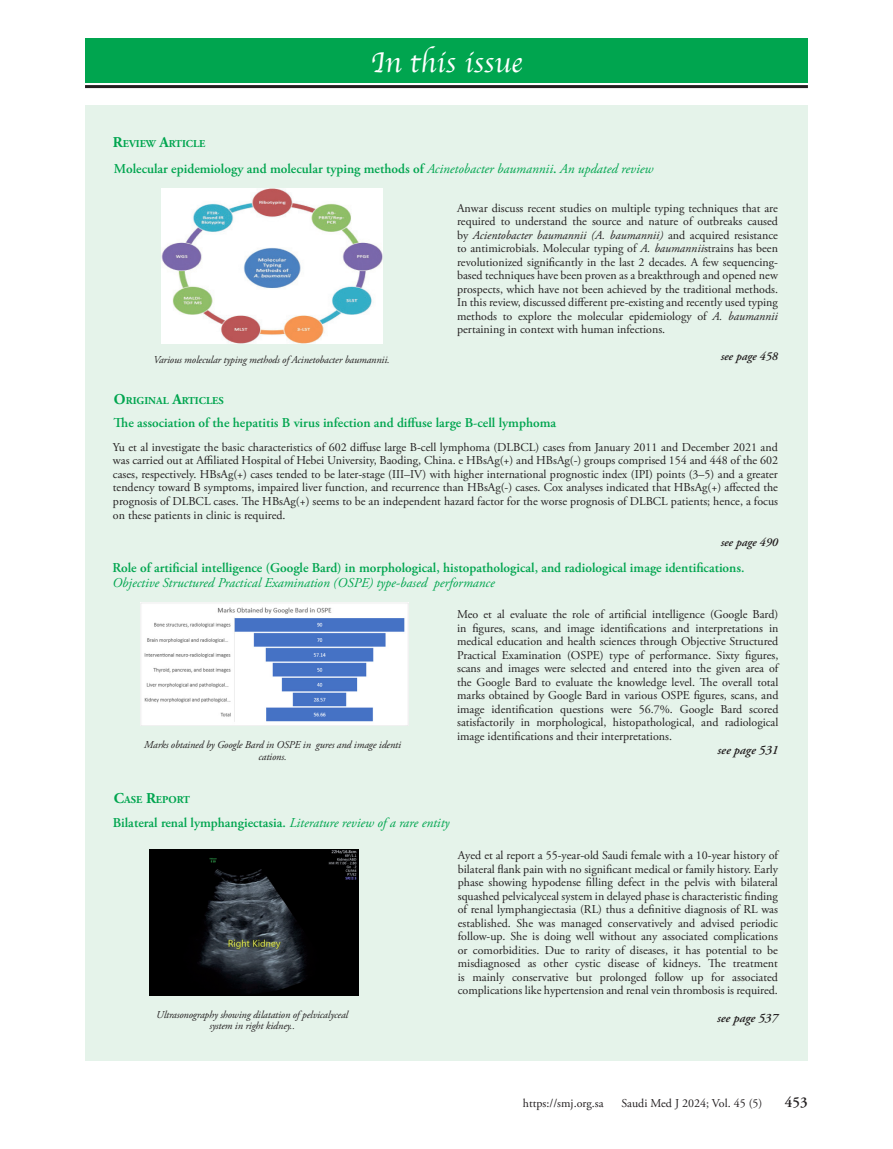
<style>
.page{position:relative;width:893px;height:1149px;background:#fff}
.page>*{position:absolute;margin:0;border:0;box-sizing:border-box;transform-origin:0 0}
.t1{font:30px "Apple Chancery";color:#fff}
.t2{font:600 15px "Adobe Garamond Pro";color:#231f20}
.t3{font:600 13.5px/15px "Adobe Garamond Pro";color:#00a54f}
.t4{font:italic 600 12.75px "Adobe Garamond Pro";color:#231f20}
.t5{font:12px/13.5px "Adobe Garamond Pro";color:#231f20;text-align:justify}
.t6{font:italic 600 12px "Adobe Garamond Pro";color:#231f20}
.t7{font:italic 10.5px/11.2px "Adobe Garamond Pro";letter-spacing:-.01em;color:#231f20;text-align:center}
.t8{font:700 10.5px "Adobe Garamond Pro";color:#00a54f}
.s1{font-size:15px}
.s2{font-weight:400;font-style:italic}
.s3{font-style:italic}
</style>
<div class="page">
<div style="left:85px;top:106px;width:723px;height:954px;background:#e5f3ea"></div>
<div style="left:85px;top:38px;width:723px;height:44px;background:#00a54f"></div>
<hr style="left:85px;top:85px;width:723px;height:3px;background:#231f20">
<img style="left:162px;top:188px;width:221px;height:156px">
<img style="left:140px;top:602px;width:268px;height:123px">
<img style="left:149px;top:849px;width:209px;height:145px">
<p class="t8" style="left:113px;top:137px;width:94px"><span class="s1">R</span>EVIEW <span class="s1">A</span>RTICLE</p>
<p class="t1" style="left:371px;top:39px;width:153px">In this issue</p>
<p class="t3" style="left:114px;top:161px;width:541px">Molecular epidemiology and molecular typing methods of <span class="s2">Acinetobacter baumannii</span>. <span class="s2">An updated review</span></p>
<p class="t7" style="left:153px;top:354px;width:238px">Various molecular typing methods of Acinetobacter baumannii.</p>
<p class="t8" style="left:114px;top:394px;width:111px"><span class="s1">O</span>RIGINAL <span class="s1">A</span>RTICLES</p>
<p class="t5" style="left:457px;top:201px;width:322px">Anwar discuss recent studies on multiple typing techniques that are required to understand the source and nature of outbreaks caused by <span class="s3">Acientobacter baumannii (A. baumannii)</span> and acquired resistance to antimicrobials. Molecular typing of <span class="s3">A. baumannii</span>strains has been revolutionized significantly in the last 2 decades. A few sequencing&shy;based techniques have been proven as a breakthrough and opened new prospects, which have not been achieved by the traditional methods.<br>In this review, discussed different pre-existing and recently used typing methods to explore the molecular epidemiology of <span class="s3">A. baumannii </span>pertaining in context with human infections.</p>
<p class="t6" style="left:721px;top:349px;width:59px">see page 458</p>
<p class="t3" style="left:114px;top:415px;width:444px">The association of the hepatitis B virus infection and diffuse large B-cell lymphoma</p>
<p class="t5" style="left:113px;top:440px;width:667px">Yu et al investigate the basic characteristics of 602 diffuse large B-cell lymphoma (DLBCL) cases from January 2011 and December 2021 and was carried out at Affiliated Hospital of Hebei University, Baoding, China. e HBsAg(+) and HBsAg(-) groups comprised 154 and 448 of the 602 cases, respectively. HBsAg(+) cases tended to be later-stage (III–IV) with higher international prognostic index (IPI) points (3–5) and a greater tendency toward B symptoms, impaired liver function, and recurrence than HBsAg(-) cases. Cox analyses indicated that HBsAg(+) affected the prognosis of DLBCL cases. The HBsAg(+) seems to be an independent hazard factor for the worse prognosis of DLBCL patients; hence, a focus on these patients in clinic is required.</p>
<p class="t6" style="left:721px;top:534px;width:59px">see page 490</p>
<p class="t3" style="left:112px;top:560px;width:634px">Role of artificial intelligence (Google Bard) in morphological, histopathological, and radiological image identifications.<br><span class="s2">Objective Structured Practical Examination (OSPE) type-based performance</span></p>
<p class="t7" style="left:144px;top:739px;width:258px">Marks obtained by Google Bard in OSPE in gures and image identi cations.</p>
<p class="t8" style="left:114px;top:792px;width:77px"><span class="s1">C</span>ASE <span class="s1">R</span>EPORT</p>
<p class="t5" style="left:457px;top:608px;width:323px">Meo et al evaluate the role of artificial intelligence (Google Bard) in figures, scans, and image identifications and interpretations in medical education and health sciences through Objective Structured Practical Examination (OSPE) type of performance. Sixty figures, scans and images were selected and entered into the given area of the Google Bard to evaluate the knowledge level. The overall total marks obtained by Google Bard in various OSPE figures, scans, and image identification questions were 56.7%. Google Bard scored satisfactorily in morphological, histopathological, and radiological image identifications and their interpretations.</p>
<p class="t4" style="left:718px;top:742px;width:62px">see page 531</p>
<p class="t3" style="left:113px;top:815px;width:338px">Bilateral renal lymphangiectasia. <span class="s2">Literature review of a rare entity</span></p>
<p class="t7" style="left:156px;top:1008px;width:193px">Ultrasonography showing dilatation of pelvicalyceal system in right kidney..</p>
<p class="t5" style="left:458px;top:848px;width:322px">Ayed et al report a 55-year-old Saudi female with a 10-year history of bilateral flank pain with no significant medical or family history. Early phase showing hypodense filling defect in the pelvis with bilateral squashed pelvicalyceal system in delayed phase is characteristic finding of renal lymphangiectasia (RL) thus a definitive diagnosis of RL was established. She was managed conservatively and advised periodic follow-up. She is doing well without any associated complications or comorbidities. Due to rarity of diseases, it has potential to be misdiagnosed as other cystic disease of kidneys. The treatment is mainly conservative but prolonged follow up for associated complications like hypertension and renal vein thrombosis is required.</p>
<p class="t4" style="left:717px;top:1010px;width:62px">see page 537</p>
<p class="t5" style="left:523px;top:1096px;width:82px">https://smj.org.sa</p>
<p class="t5" style="left:622px;top:1096px;width:142px">Saudi Med J 2024; Vol. 45 (5)</p>
<p class="t2" style="left:785px;top:1093px;width:24px">453</p>
</div>
